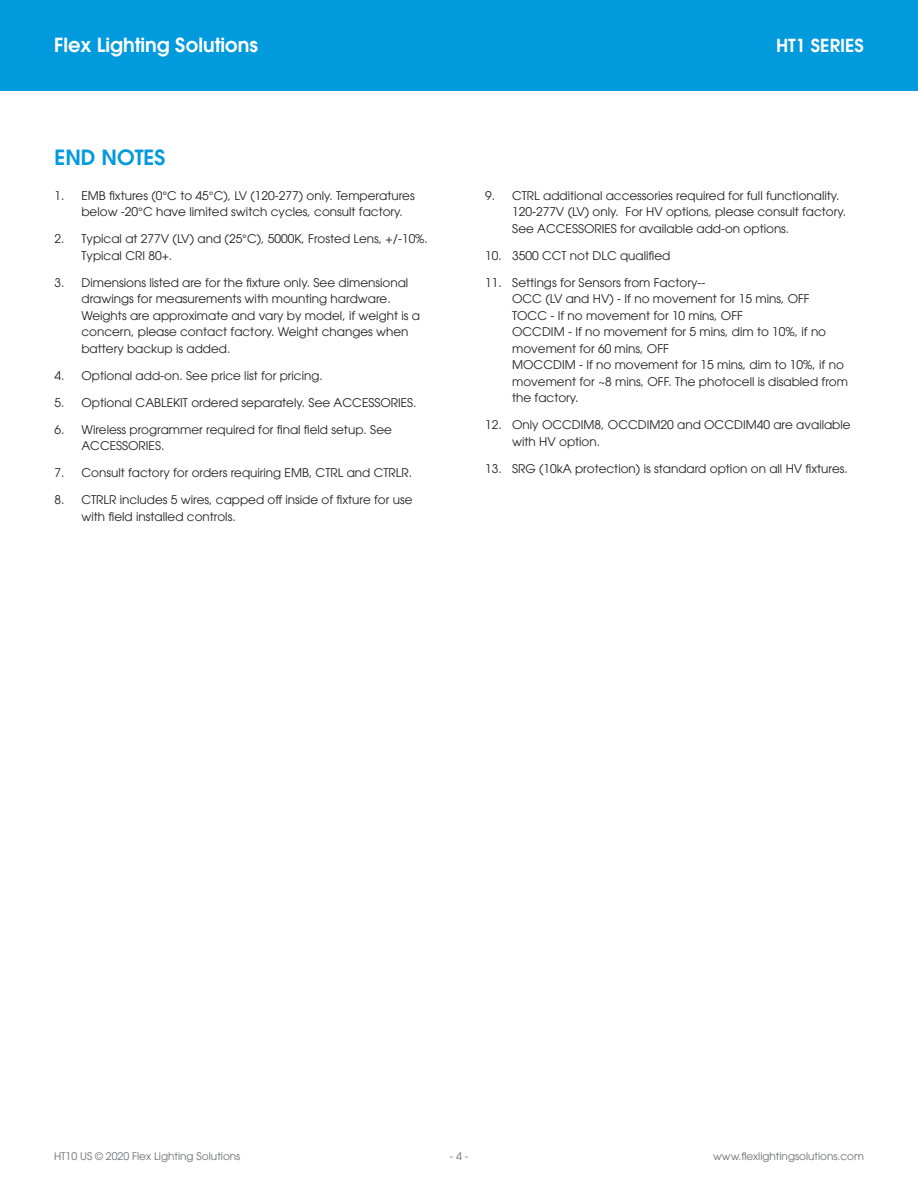
<style>
.page{position:relative;width:918px;height:1188px;background:#fff}
.page>*{position:absolute;margin:0;border:0;box-sizing:border-box;transform-origin:0 0}
.t1{font:600 21px "ITC Avant Garde Pro";color:#009add}
.t2{font:600 19.5px "ITC Avant Garde Pro";color:#fff}
.t3{font:600 18px "ITC Avant Garde Pro";color:#fff}
.t4{font:12px/16.5px "ITC Avant Garde Pro";color:#231f20}
.t5{font:10.5px "ITC Avant Garde Pro";color:#6c6d70}
</style>
<div class="page">
<div style="left:0;top:0;width:918px;height:91px;background:#009add"></div>
<h2 class="t2" style="left:54px;top:32px;width:206px">Flex Lighting Solutions</h2>
<h3 class="t3" style="left:776px;top:34px;width:89px">HT1 SERIES</h3>
<p class="t1" style="left:54px;top:143px;width:112px">END NOTES</p>
<p class="t4" style="left:81px;top:187px;width:335px;text-indent:-27px">1. EMB fixtures (0°C to 45°C), LV (120-277) only. Temperatures below -20°C have limited switch cycles, consult factory.</p>
<p class="t4" style="left:81px;top:231px;width:348px;text-indent:-27px">2. Typical at 277V (LV) and (25°C), 5000K, Frosted Lens, +/-10%.<br>Typical CRI 80+.</p>
<p class="t4" style="left:81px;top:274px;width:340px;text-indent:-27px">3. Dimensions listed are for the fixture only. See dimensional drawings for measurements with mounting hardware.<br>Weights are approximate and vary by model, if weight is a concern, please contact factory. Weight changes when battery backup is added.</p>
<p class="t4" style="left:54px;top:367px;width:270px">4. Optional add-on. See price list for pricing.</p>
<p class="t4" style="left:54px;top:394px;width:364px">5. Optional CABLEKIT ordered separately. See ACCESSORIES.</p>
<p class="t4" style="left:81px;top:421px;width:312px;text-indent:-27px">6. Wireless programmer required for final field setup. See<br>ACCESSORIES.</p>
<p class="t4" style="left:54px;top:465px;width:359px">7. Consult factory for orders requiring EMB, CTRL and CTRLR.</p>
<p class="t4" style="left:81px;top:492px;width:333px;text-indent:-27px">8. CTRLR includes 5 wires, capped off inside of fixture for use with field installed controls.</p>
<p class="t4" style="left:512px;top:187px;width:335px;text-indent:-27px">9. CTRL additional accessories required for full functionality.<br>120-277V (LV) only. For HV options, please consult factory.<br>See ACCESSORIES for available add-on options.</p>
<p class="t4" style="left:485px;top:247px;width:187px">10. 3500 CCT not DLC qualified</p>
<p class="t4" style="left:512px;top:274px;width:337px;text-indent:-27px">11. Settings for Sensors from Factory--<br>OCC (LV and HV) - If no movement for 15 mins, OFF<br>TOCC - If no movement for 10 mins, OFF<br>OCCDIM - If no movement for 5 mins, dim to 10%, if no movement for 60 mins, OFF<br>MOCCDIM - If no movement for 15 mins, dim to 10%, if no movement for ~8 mins, OFF. The photocell is disabled from the factory.</p>
<p class="t4" style="left:512px;top:417px;width:340px;text-indent:-27px">12. Only OCCDIM8, OCCDIM20 and OCCDIM40 are available with HV option.</p>
<p class="t4" style="left:485px;top:460px;width:364px">13. SRG (10kA protection) is standard option on all HV fixtures.</p>
<p class="t5" style="left:54px;top:1150px;width:188px">HT10 US © 2020 Flex Lighting Solutions</p>
<p class="t5" style="left:450px;top:1150px;width:20px">- 4 -</p>
<p class="t5" style="left:713px;top:1150px;width:152px">www.flexlightingsolutions.com</p>
</div>
